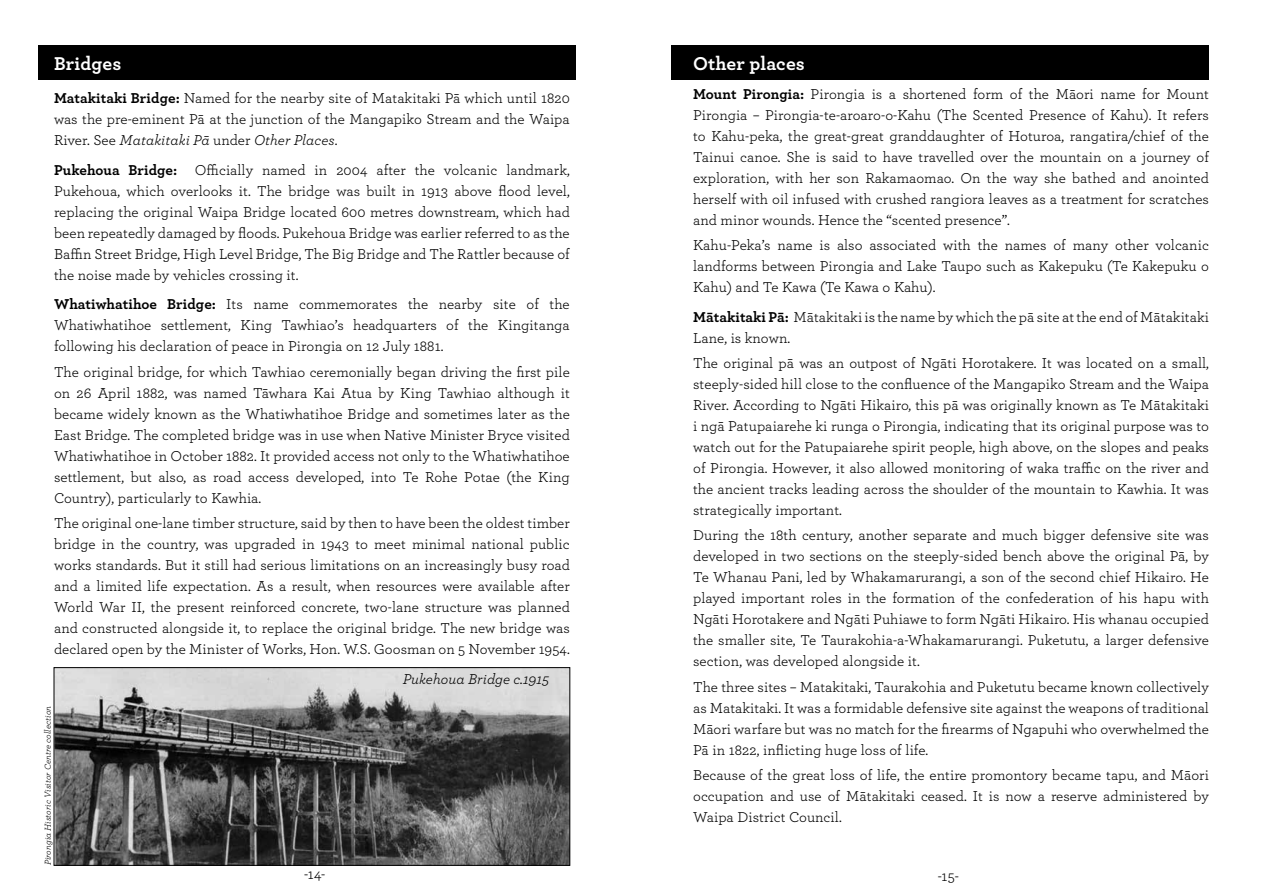
<style>
.page{position:relative;width:1263px;height:893px;background:#fff}
.page>*{position:absolute;margin:0;border:0;box-sizing:border-box;transform-origin:0 0}
.t1{font:700 19.5px "Archer";letter-spacing:.005em;color:#fff}
.t2{font:15px/21px "Archer";letter-spacing:.005em;color:#000;text-align:justify}
.t3{font:italic 15px "Archer";letter-spacing:.005em;color:#000}
.t4{font:italic 9px "Archer";letter-spacing:.005em;color:#000}
.s1{font-weight:700}
.s2{font-style:italic}
</style>
<div class="page">
<img style="left:56px;top:669px;width:512px;height:194px">
<div style="left:54px;top:667px;width:516px;height:198px;border:1px solid #000"></div>
<div style="left:38px;top:46px;width:537px;height:34px;background:#000"></div>
<div style="left:672px;top:46px;width:537px;height:34px;background:#000"></div>
<h1 class="t1" style="left:54px;top:48px;width:69px">Bridges</h1>
<p class="t2" style="left:54px;top:87px;width:517px"><span class="s1">Matakitaki Bridge:</span> Named for the nearby site of Matakitaki Pā which until 1820 was the pre-eminent Pā at the junction of the Mangapiko Stream and the Waipa River. See <span class="s2">Matakitaki Pā</span> under <span class="s2">Other Places</span>.</p>
<p class="t2" style="left:54px;top:159px;width:517px"><span class="s1">Pukehoua Bridge:</span> Officially named in 2004 after the volcanic landmark, Pukehoua, which overlooks it. The bridge was built in 1913 above flood level, replacing the original Waipa Bridge located 600 metres downstream, which had been repeatedly damaged by floods. Pukehoua Bridge was earlier referred to as the Baffin Street Bridge, High Level Bridge, The Big Bridge and The Rattler because of the noise made by vehicles crossing it.</p>
<p class="t2" style="left:54px;top:293px;width:517px"><span class="s1">Whatiwhatihoe Bridge:</span> Its name commemorates the nearby site of the Whatiwhatihoe settlement, King Tawhiao’s headquarters of the Kingitanga following his declaration of peace in Pirongia on 12 July 1881.</p>
<p class="t2" style="left:54px;top:360px;width:517px">The original bridge, for which Tawhiao ceremonially began driving the first pile on 26 April 1882, was named Tāwhara Kai Atua by King Tawhiao although it became widely known as the Whatiwhatihoe Bridge and sometimes later as the East Bridge. The completed bridge was in use when Native Minister Bryce visited Whatiwhatihoe in October 1882. It provided access not only to the Whatiwhatihoe settlement, but also, as road access developed, into Te Rohe Potae (the King Country), particularly to Kawhia.</p>
<p class="t2" style="left:54px;top:512px;width:517px">The original one-lane timber structure, said by then to have been the oldest timber bridge in the country, was upgraded in 1943 to meet minimal national public works standards. But it still had serious limitations on an increasingly busy road and a limited life expectation. As a result, when resources were available after World War II, the present reinforced concrete, two-lane structure was planned and constructed alongside it, to replace the original bridge. The new bridge was declared open by the Minister of Works, Hon. W.S. Goosman on 5 November 1954.</p>
<p class="t4" style="left:41px;top:865px;width:161px;rotate:-90deg">Pirongia Historic Visitor Centre collection</p>
<p class="t2" style="left:304px;top:863px;width:23px">-14-</p>
<p class="t3" style="left:403px;top:668px;width:148px">Pukehoua Bridge c.1915</p>
<h1 class="t1" style="left:693px;top:48px;width:113px">Other places</h1>
<p class="t2" style="left:693px;top:83px;width:517px"><span class="s1">Mount Pirongia:</span> Pirongia is a shortened form of the Māori name for Mount Pirongia – Pirongia-te-aroaro-o-Kahu (The Scented Presence of Kahu). It refers to Kahu-peka, the great-great granddaughter of Hoturoa, rangatira/chief of the Tainui canoe. She is said to have travelled over the mountain on a journey of exploration, with her son Rakamaomao. On the way she bathed and anointed herself with oil infused with crushed rangiora leaves as a treatment for scratches and minor wounds. Hence the “scented presence”.</p>
<p class="t2" style="left:693px;top:234px;width:517px">Kahu-Peka’s name is also associated with the names of many other volcanic landforms between Pirongia and Lake Taupo such as Kakepuku (Te Kakepuku o Kahu) and Te Kawa (Te Kawa o Kahu).</p>
<p class="t2" style="left:693px;top:306px;width:517px"><span class="s1">Mātakitaki Pā:</span> Mātakitaki is the name by which the pā site at the end of Mātakitaki<br>Lane, is known.</p>
<p class="t2" style="left:693px;top:352px;width:517px">The original pā was an outpost of Ngāti Horotakere. It was located on a small, steeply-sided hill close to the confluence of the Mangapiko Stream and the Waipa River. According to Ngāti Hikairo, this pā was originally known as Te Mātakitaki i ngā Patupaiarehe ki runga o Pirongia, indicating that its original purpose was to watch out for the Patupaiarehe spirit people, high above, on the slopes and peaks of Pirongia. However, it also allowed monitoring of waka traffic on the river and the ancient tracks leading across the shoulder of the mountain to Kawhia. It was strategically important.</p>
<p class="t2" style="left:693px;top:524px;width:517px">During the 18th century, another separate and much bigger defensive site was developed in two sections on the steeply-sided bench above the original Pā, by Te Whanau Pani, led by Whakamarurangi, a son of the second chief Hikairo. He played important roles in the formation of the confederation of his hapu with Ngāti Horotakere and Ngāti Puhiawe to form Ngāti Hikairo. His whanau occupied the smaller site, Te Taurakohia-a-Whakamarurangi. Puketutu, a larger defensive section, was developed alongside it.</p>
<p class="t2" style="left:693px;top:675px;width:517px">The three sites – Matakitaki, Taurakohia and Puketutu became known collectively as Matakitaki. It was a formidable defensive site against the weapons of traditional Māori warfare but was no match for the firearms of Ngapuhi who overwhelmed the Pā in 1822, inflicting huge loss of life.</p>
<p class="t2" style="left:693px;top:764px;width:517px">Because of the great loss of life, the entire promontory became tapu, and Māori occupation and use of Mātakitaki ceased. It is now a reserve administered by Waipa District Council.</p>
<p class="t2" style="left:938px;top:865px;width:22px">-15-</p>
</div>
